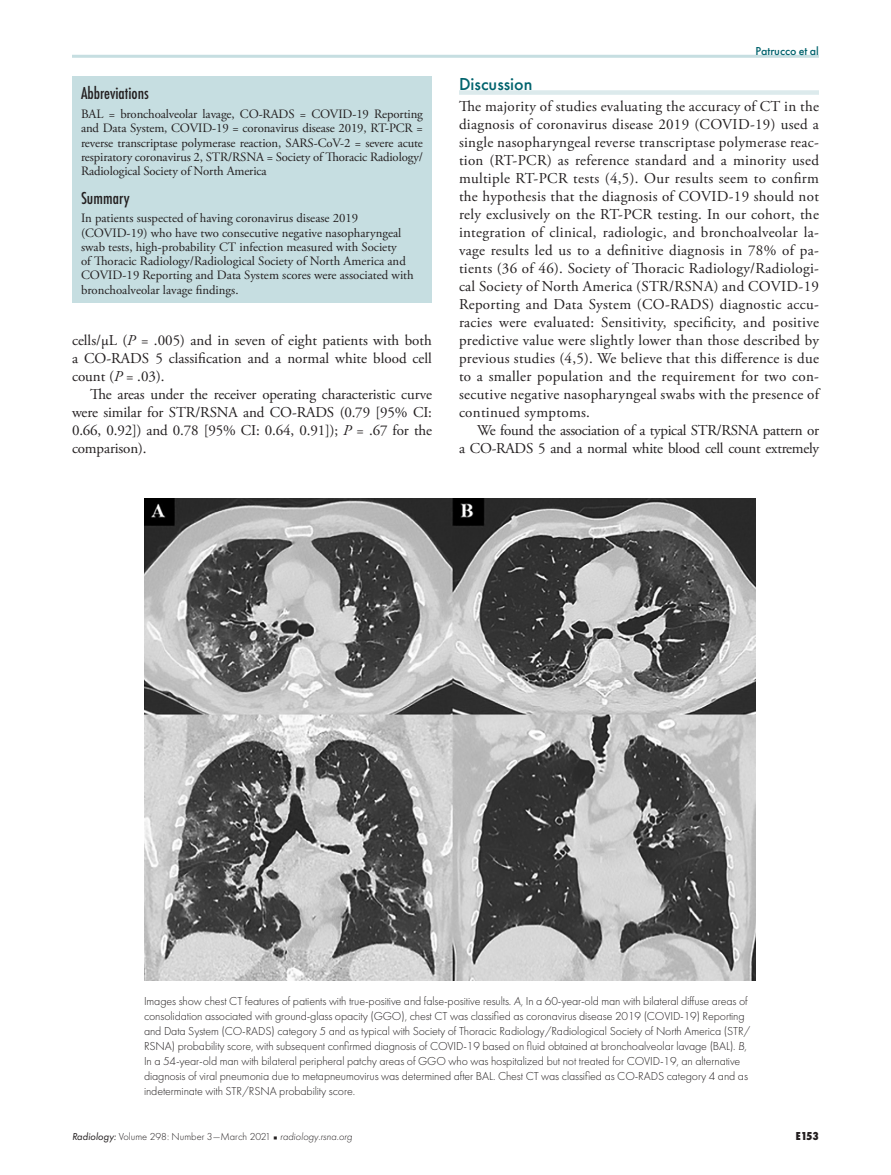
<style>
.page{position:relative;width:891px;height:1175px;background:#fff}
.page>*{position:absolute;margin:0;border:0;box-sizing:border-box;transform-origin:0 0}
.t1{font:500 18px "Futura PT Cond";color:#231f20}
.t2{font:500 18px "Futura PT";color:#00636d}
.t3{font:15px/18px "Adobe Garamond Pro";letter-spacing:-.01em;color:#231f20;text-align:justify}
.t4{font:12.75px/14.2px "Adobe Garamond Pro";color:#231f20;text-align:justify}
.t5{font:300 12px/15px "Futura PT";letter-spacing:-.01em;color:#231f20}
.t6{font:500 12px "Futura PT";color:#00636d}
.t7{font:800 12px "Futura PT Cond";color:#231f20}
.t8{font:300 10.5px "Futura PT";color:#231f20}
.s1{font-style:italic}
.s2{font-weight:400;font-style:italic}
.s3{font-family:"Universal Newswith Comm Pi";font-weight:400;font-size:6px}
</style>
<div class="page">
<hr style="left:72px;top:55px;width:747px;height:3px;background:#c6dee1">
<div style="left:459px;top:90px;width:360px;height:5px;background:#dceaec"></div>
<div style="left:72px;top:76px;width:360px;height:226px;background:#c6dee1"></div>
<img style="left:144px;top:498px;width:612px;height:483px">
<p class="t1" style="left:81px;top:83px;width:69px">Abbreviations</p>
<p class="t4" style="left:81px;top:107px;width:344px">BAL = bronchoalveolar lavage, CO-RADS = COVID-19 Reporting and Data System, COVID-19 = coronavirus disease 2019, RT-PCR = reverse transcriptase polymerase reaction, SARS-CoV-2 = severe acute respiratory coronavirus 2, STR/RSNA = Society of Thoracic Radiology/ Radiological Society of North America</p>
<p class="t1" style="left:81px;top:187px;width:50px">Summary</p>
<p class="t4" style="left:81px;top:212px;width:334px;text-align:left">In patients suspected of having coronavirus disease 2019 (COVID-19) who have two consecutive negative nasopharyngeal swab tests, high-probability CT infection measured with Society<br>of Thoracic Radiology/Radiological Society of North America and COVID-19 Reporting and Data System scores were associated with bronchoalveolar lavage findings.</p>
<p class="t3" style="left:72px;top:332px;width:362px">cells/µL (<span class="s1">P</span> = .005) and in seven of eight patients with both a CO-RADS 5 classification and a normal white blood cell count (<span class="s1">P</span> = .03).</p>
<p class="t3" style="left:72px;top:386px;width:362px;text-indent:18px">The areas under the receiver operating characteristic curve were similar for STR/RSNA and CO-RADS (0.79 [95% CI:<br>0.66, 0.92]) and 0.78 [95% CI: 0.64, 0.91]); <span class="s1">P</span> = .67 for the comparison).</p>
<p class="t6" style="left:756px;top:44px;width:65px">Patrucco et al</p>
<p class="t2" style="left:459px;top:73px;width:75px">Discussion</p>
<p class="t3" style="left:459px;top:98px;width:362px">The majority of studies evaluating the accuracy of CT in the diagnosis of coronavirus disease 2019 (COVID-19) used a single nasopharyngeal reverse transcriptase polymerase reac&shy;tion (RT-PCR) as reference standard and a minority used multiple RT-PCR tests (4,5). Our results seem to confirm the hypothesis that the diagnosis of COVID-19 should not rely exclusively on the RT-PCR testing. In our cohort, the integration of clinical, radiologic, and bronchoalveolar la&shy;vage results led us to a definitive diagnosis in 78% of pa&shy;tients (36 of 46). Society of Thoracic Radiology/Radiologi&shy;cal Society of North America (STR/RSNA) and COVID-19<br>Reporting and Data System (CO-RADS) diagnostic accu&shy;racies were evaluated: Sensitivity, specificity, and positive predictive value were slightly lower than those described by previous studies (4,5). We believe that this difference is due to a smaller population and the requirement for two con&shy;secutive negative nasopharyngeal swabs with the presence of continued symptoms.</p>
<p class="t3" style="left:459px;top:422px;width:362px;text-align:right">We found the association of a typical STR/RSNA pattern or<br>a CO-RADS 5 and a normal white blood cell count extremely</p>
<p class="t5" style="left:144px;top:994px;width:608px">Images show chest CT features of patients with true-positive and false-positive results. <span class="s1">A,</span> In a 60-year-old man with bilateral diffuse areas of consolidation associated with ground-glass opacity (GGO), chest CT was classified as coronavirus disease 2019 (COVID-19) Reporting and Data System (CO-RADS) category 5 and as typical with Society of Thoracic Radiology/Radiological Society of North America (STR/ RSNA) probability score, with subsequent confirmed diagnosis of COVID-19 based on fluid obtained at bronchoalveolar lavage (BAL). <span class="s1">B, </span>In a 54-year-old man with bilateral peripheral patchy areas of GGO who was hospitalized but not treated for COVID-19, an alternative diagnosis of viral pneumonia due to metapneumovirus was determined after BAL. Chest CT was classified as CO-RADS category 4 and as indeterminate with STR/RSNA probability score.</p>
<p class="t8" style="left:72px;top:1131px;width:282px"><span class="s2">Radiology:</span> Volume 298: Number 3—March 2021 <span class="s3">n</span> <span class="s1">radiology.rsna.org</span></p>
<p class="t7" style="left:796px;top:1129px;width:25px">E153</p>
</div>
